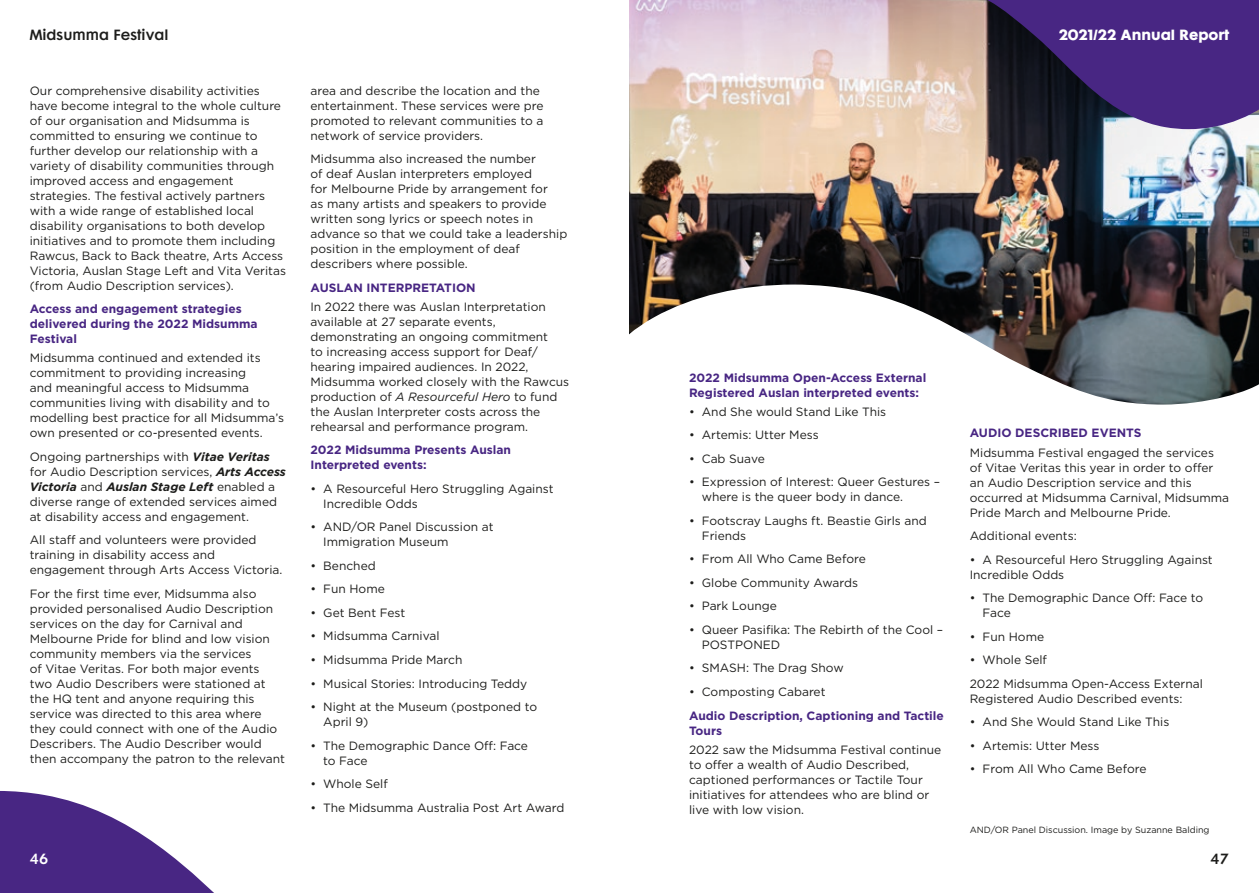
<style>
.page{position:relative;width:1259px;height:893px;background:#fff}
.page>*{position:absolute;margin:0;border:0;box-sizing:border-box;transform-origin:0 0}
.t1{font:13.5px "Futura Maxi CG Bold";color:#fff}
.t2{font:13.5px "Futura Maxi CG Demi";color:#1d1d1b}
.t3{font:13.5px "Futura Maxi CG Demi";color:#fff}
.t4{font:12px/15px "Gotham";color:#1d1d1b}
.t5{font:700 12px/15px "Gotham";color:#482683}
.Credit{font:9px "Gotham";color:#1d1d1b}
.s1{font-weight:700;font-style:italic}
.s2{font-style:italic}
</style>
<div class="page">
<svg style="left:0;top:791px;width:214px;height:102px;fill:#482683"></svg>
<img style="left:629px;top:0;width:630px;height:285px">
<svg style="left:629px;top:285px;width:630px;height:120px"></svg>
<svg style="left:918px;top:0;width:341px;height:129px;background:#5d4577"></svg>
<p class="t2" style="left:30px;top:27px;width:140px">Midsumma Festival</p>
<p class="t1" style="left:1058px;top:26px;width:172px">2021/22 Annual Report</p>
<p class="t4" style="left:30px;top:83px;width:258px">Our comprehensive disability activities have become integral to the whole culture of our organisation and Midsumma is committed to ensuring we continue to further develop our relationship with a variety of disability communities through improved access and engagement strategies. The festival actively partners with a wide range of established local disability organisations to both develop initiatives and to promote them including Rawcus, Back to Back theatre, Arts Access Victoria, Auslan Stage Left and Vita Veritas (from Audio Description services).</p>
<p class="t5" style="left:30px;top:301px;width:229px">Access and engagement strategies delivered during the 2022 Midsumma<br>Festival</p>
<p class="t4" style="left:30px;top:350px;width:256px">Midsumma continued and extended its commitment to providing increasing<br>and meaningful access to Midsumma communities living with disability and to modelling best practice for all Midsumma’s own presented or co-presented events.</p>
<p class="t4" style="left:30px;top:449px;width:258px">Ongoing partnerships with <span class="s1">Vitae Veritas </span>for Audio Description services, <span class="s1">Arts Access Victoria</span> and <span class="s1">Auslan Stage Left</span> enabled a diverse range of extended services aimed at disability access and engagement.</p>
<p class="t4" style="left:30px;top:532px;width:254px">All staff and volunteers were provided training in disability access and engagement through Arts Access Victoria.</p>
<p class="t4" style="left:30px;top:586px;width:257px">For the first time ever, Midsumma also provided personalised Audio Description services on the day for Carnival and Melbourne Pride for blind and low vision community members via the services<br>of Vitae Veritas. For both major events two Audio Describers were stationed at the HQ tent and anyone requiring this service was directed to this area where they could connect with one of the Audio Describers. The Audio Describer would then accompany the patron to the relevant</p>
<p class="t4" style="left:310px;top:83px;width:235px">area and describe the location and the entertainment. These services were pre promoted to relevant communities to a network of service providers.</p>
<p class="t4" style="left:310px;top:151px;width:258px">Midsumma also increased the number<br>of deaf Auslan interpreters employed<br>for Melbourne Pride by arrangement for<br>as many artists and speakers to provide written song lyrics or speech notes in advance so that we could take a leadership position in the employment of deaf describers where possible.</p>
<p class="t5" style="left:310px;top:280px;width:167px">AUSLAN INTERPRETATION</p>
<p class="t4" style="left:310px;top:299px;width:260px">In 2022 there was Auslan Interpretation available at 27 separate events, demonstrating an ongoing commitment<br>to increasing access support for Deaf/ hearing impaired audiences. In 2022, Midsumma worked closely with the Rawcus production of <span class="s2">A Resourceful Hero</span> to fund the Auslan Interpreter costs across the rehearsal and performance program.</p>
<p class="t5" style="left:310px;top:443px;width:202px">2022 Midsumma Presents Auslan<br>Interpreted events:</p>
<p class="t4" style="left:323px;top:481px;width:232px;text-indent:-13px">• A Resourceful Hero Struggling Against<br>Incredible Odds</p>
<p class="t4" style="left:323px;top:519px;width:172px;text-indent:-13px">• AND/OR Panel Discussion at<br>Immigration Museum</p>
<p class="t4" style="left:310px;top:558px;width:67px">• Benched</p>
<p class="t4" style="left:310px;top:581px;width:76px">• Fun Home</p>
<p class="t4" style="left:310px;top:605px;width:96px">• Get Bent Fest</p>
<p class="t4" style="left:310px;top:628px;width:131px">• Midsumma Carnival</p>
<p class="t4" style="left:310px;top:652px;width:153px">• Midsumma Pride March</p>
<p class="t4" style="left:310px;top:675px;width:218px">• Musical Stories: Introducing Teddy</p>
<p class="t4" style="left:323px;top:699px;width:215px;text-indent:-13px">• Night at the Museum (postponed to<br>April 9)</p>
<p class="t4" style="left:323px;top:737px;width:206px;text-indent:-13px">• The Demographic Dance Off: Face to Face</p>
<p class="t4" style="left:310px;top:776px;width:79px">• Whole Self</p>
<p class="t4" style="left:310px;top:799px;width:255px">• The Midsumma Australia Post Art Award</p>
<p class="t5" style="left:689px;top:370px;width:239px">2022 Midsumma Open-Access External<br>Registered Auslan interpreted events:</p>
<p class="t4" style="left:689px;top:404px;width:199px">• And She would Stand Like This</p>
<p class="t4" style="left:689px;top:427px;width:131px">• Artemis: Utter Mess</p>
<p class="t4" style="left:689px;top:451px;width:77px">• Cab Suave</p>
<p class="t4" style="left:702px;top:474px;width:240px;text-indent:-13px">• Expression of Interest: Queer Gestures – where is the queer body in dance.</p>
<p class="t4" style="left:702px;top:513px;width:227px;text-indent:-13px">• Footscray Laughs ft. Beastie Girls and<br>Friends</p>
<p class="t4" style="left:689px;top:551px;width:178px">• From All Who Came Before</p>
<p class="t4" style="left:689px;top:575px;width:171px">• Globe Community Awards</p>
<p class="t4" style="left:689px;top:598px;width:89px">• Park Lounge</p>
<p class="t4" style="left:702px;top:622px;width:243px;text-indent:-13px">• Queer Pasifika: The Rebirth of the Cool –<br>POSTPONED</p>
<p class="t4" style="left:689px;top:660px;width:156px">• SMASH: The Drag Show</p>
<p class="t4" style="left:689px;top:684px;width:138px">• Composting Cabaret</p>
<p class="t5" style="left:689px;top:708px;width:256px">Audio Description, Captioning and Tactile<br>Tours</p>
<p class="t4" style="left:689px;top:742px;width:254px">2022 saw the Midsumma Festival continue to offer a wealth of Audio Described, captioned performances or Tactile Tour initiatives for attendees who are blind or live with low vision.</p>
<p class="t5" style="left:969px;top:426px;width:173px">AUDIO DESCRIBED EVENTS</p>
<p class="t4" style="left:969px;top:445px;width:261px">Midsumma Festival engaged the services<br>of Vitae Veritas this year in order to offer an Audio Description service and this occurred at Midsumma Carnival, Midsumma Pride March and Melbourne Pride.</p>
<p class="t4" style="left:969px;top:528px;width:108px">Additional events:</p>
<p class="t4" style="left:969px;top:552px;width:244px">• A Resourceful Hero Struggling Against<br>Incredible Odds</p>
<p class="t4" style="left:982px;top:590px;width:222px;text-indent:-13px">• The Demographic Dance Off: Face to<br>Face</p>
<p class="t4" style="left:969px;top:629px;width:76px">• Fun Home</p>
<p class="t4" style="left:969px;top:652px;width:79px">• Whole Self</p>
<p class="t4" style="left:969px;top:676px;width:235px">2022 Midsumma Open-Access External<br>Registered Audio Described events:</p>
<p class="t4" style="left:969px;top:714px;width:201px">• And She Would Stand Like This</p>
<p class="t4" style="left:969px;top:738px;width:131px">• Artemis: Utter Mess</p>
<p class="t4" style="left:969px;top:761px;width:178px">• From All Who Came Before</p>
<p class="Credit" style="left:969px;top:823px;width:241px">AND/OR Panel Discussion. Image by Suzanne Balding</p>
<p class="t3" style="left:30px;top:850px;width:20px">46</p>
<p class="t2" style="left:1210px;top:850px;width:20px">47</p>
</div>
